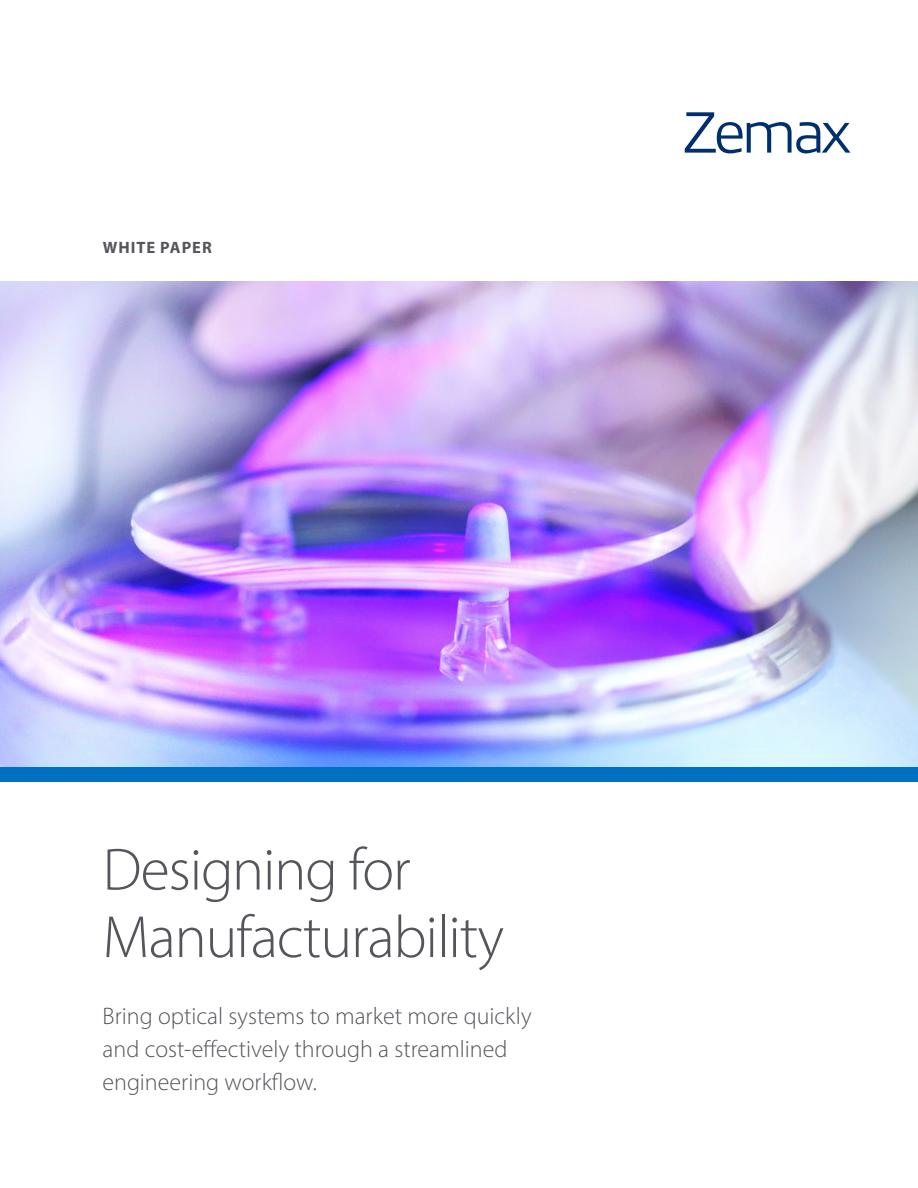
<style>
.page{position:relative;width:918px;height:1188px;background:#fff}
.page>*{position:absolute;margin:0;border:0;box-sizing:border-box;transform-origin:0 0}
.t1{font:300 60px/67.5px "Myriad Pro";letter-spacing:-.02em;color:#54565b}
.t2{font:300 24px/33px "Myriad Pro";color:#54565b}
.t3{font:700 16.5px "Myriad Pro";letter-spacing:.06em;color:#54565b}
</style>
<div class="page">
<img style="left:0;top:282px;width:918px;height:486px">
<svg style="left:685px;top:112px;width:166px;height:41px"></svg>
<div style="left:0;top:768px;width:918px;height:14px;background:#0070c0"></div>
<p class="t3" style="left:103px;top:237px;width:111px">WHITE PAPER</p>
<h1 class="t1" style="left:103px;top:835px;width:403px">Designing for<br>Manufacturability</h1>
<p class="t2" style="left:103px;top:999px;width:430px">Bring optical systems to market more quickly and cost-effectively through a streamlined engineering workflow.</p>
</div>
